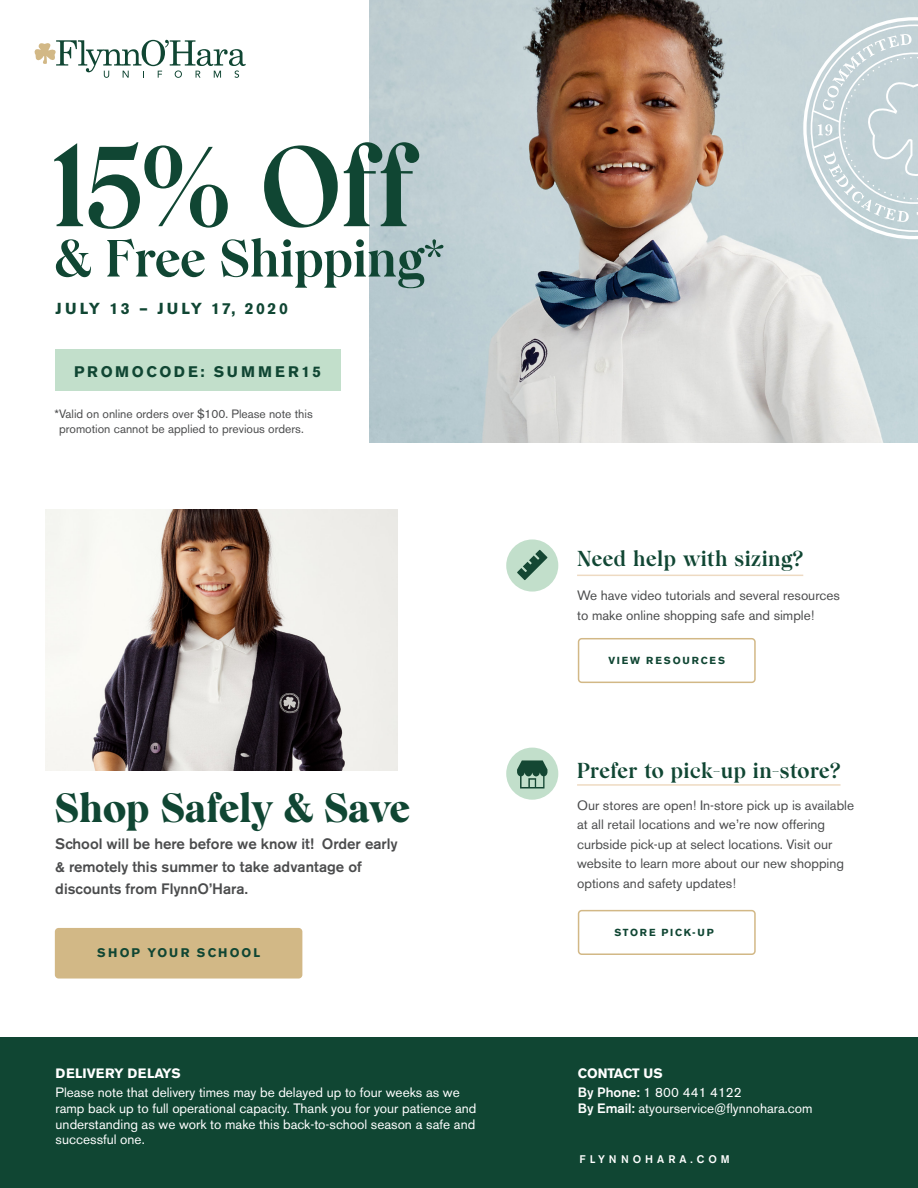
<style>
.page{position:relative;width:918px;height:1188px;background:#fff}
.page>*{position:absolute;margin:0;border:0;box-sizing:border-box;transform-origin:0 0}
.t1{font:700 110.1px "Wulkan Display";color:#104633}
.t2{font:700 50.7px "Wulkan Display";color:#104633}
.t3{font:900 39.6px "Wulkan Display";color:#104633}
.body{font:700 21px "Wulkan Display";letter-spacing:.025em;color:#104633}
.body-2{font:700 15.75px "Akzidenz Grotesk BE";letter-spacing:.16em;color:#104633}
.body-3{font:700 15.15px "Akzidenz Grotesk BE";letter-spacing:.18em;color:#104633}
.body-4{font:500 15px/22.5px "Akzidenz Grotesk BE";color:#4b4c4d}
.body-5{font:13.5px/19.5px "Akzidenz Grotesk BE";color:#4b4c4d}
.body-6{font:13.5px/15.8px "Akzidenz Grotesk BE";color:#fff}
.body-7{font:700 13.5px "Akzidenz Grotesk BE";color:#fff}
.body-8{font:700 12.45px "Akzidenz Grotesk BE";letter-spacing:.16em;color:#104633}
.body-9{font:12px/15px "Akzidenz Grotesk BE";color:#4b4c4d;text-align:center}
.t4{font:500 10.95px "Akzidenz Grotesk BE";letter-spacing:.36em;color:#fff}
.body-10{font:700 10.2px "Akzidenz Grotesk BE";letter-spacing:.18em;color:#104633}
.body-11{font:700 10.2px "Akzidenz Grotesk BE";letter-spacing:.16em;color:#104633}
.s1{font-weight:500}
</style>
<div class="page">
<div style="left:0;top:1038px;width:918px;height:150px;background:#104633"></div>
<img style="left:369px;top:0;width:549px;height:443px">
<div style="left:55px;top:350px;width:285px;height:41px;background:#c2dfcb"></div>
<svg style="left:35px;top:40px;width:211px;height:38px"></svg>
<svg style="left:803px;top:17px;width:115px;height:222px;background:#cad8dc"></svg>
<div style="left:55px;top:928px;width:247px;height:51px;background:#d2b886;border-radius:4px"></div>
<img style="left:45px;top:510px;width:352px;height:260px">
<div style="left:578px;top:638px;width:178px;height:45px;border:2px solid #d2b886;border-radius:3px"></div>
<div style="left:578px;top:910px;width:178px;height:45px;border:2px solid #d2b886;border-radius:3px"></div>
<hr style="left:577px;top:575px;width:226px;height:1px;background:#eedac2">
<hr style="left:577px;top:784px;width:264px;height:2px;background:#eedac2">
<div style="left:506px;top:539px;width:52px;height:53px;background:#c2dfcb;border-radius:50%"></div>
<div style="left:506px;top:748px;width:52px;height:52px;background:#c2dfcb;border-radius:50%"></div>
<svg style="left:517px;top:550px;width:30px;height:30px"></svg>
<svg style="left:517px;top:760px;width:30px;height:28px"></svg>
<p class="t1" style="left:51px;top:121px;width:365px">15% Off</p>
<p class="t2" style="left:55px;top:228px;width:391px">&amp; Free Shipping*</p>
<p class="body-2" style="left:56px;top:299px;width:234px">JULY 13 – JULY 17, 2020</p>
<p class="body-3" style="left:74px;top:363px;width:248px">PROMOCODE: SUMMER15</p>
<p class="body-9" style="left:55px;top:406px;width:260px">*Valid on online orders over $100. Please note this promotion cannot be applied to previous orders.</p>
<p class="t3" style="left:55px;top:784px;width:356px">Shop Safely &amp; Save</p>
<p class="body-4" style="left:55px;top:833px;width:344px">School will be here before we know it! Order early &amp; remotely this summer to take advantage of discounts from FlynnO’Hara.</p>
<p class="body-8" style="left:97px;top:946px;width:165px">SHOP YOUR SCHOOL</p>
<p class="body-7" style="left:56px;top:1066px;width:127px">DELIVERY DELAYS</p>
<p class="body-6" style="left:56px;top:1084px;width:422px">Please note that delivery times may be delayed up to four weeks as we ramp back up to full operational capacity. Thank you for your patience and understanding as we work to make this back-to-school season a safe and successful one.</p>
<p class="body" style="left:577px;top:546px;width:228px">Need help with sizing?</p>
<p class="body-5" style="left:577px;top:586px;width:265px">We have video tutorials and several resources to make online shopping safe and simple!</p>
<p class="body-10" style="left:608px;top:655px;width:118px">VIEW RESOURCES</p>
<p class="body" style="left:577px;top:758px;width:265px">Prefer to pick-up in-store?</p>
<p class="body-5" style="left:577px;top:795px;width:279px">Our stores are open! In-store pick up is available at all retail locations and we’re now offering curbside pick-up at select locations. Visit our website to learn more about our new shopping options and safety updates!</p>
<p class="body-11" style="left:614px;top:927px;width:101px">STORE PICK-UP</p>
<p class="body-7" style="left:578px;top:1066px;width:86px">CONTACT US</p>
<p class="body-6" style="left:578px;top:1084px;width:165px"><span class="s1">By Phone:</span> 1 800 441 4122</p>
<p class="body-6" style="left:578px;top:1100px;width:236px"><span class="s1">By Email:</span> atyourservice@flynnohara.com</p>
<p class="t4" style="left:579px;top:1153px;width:152px">FLYNNOHARA.COM</p>
</div>
